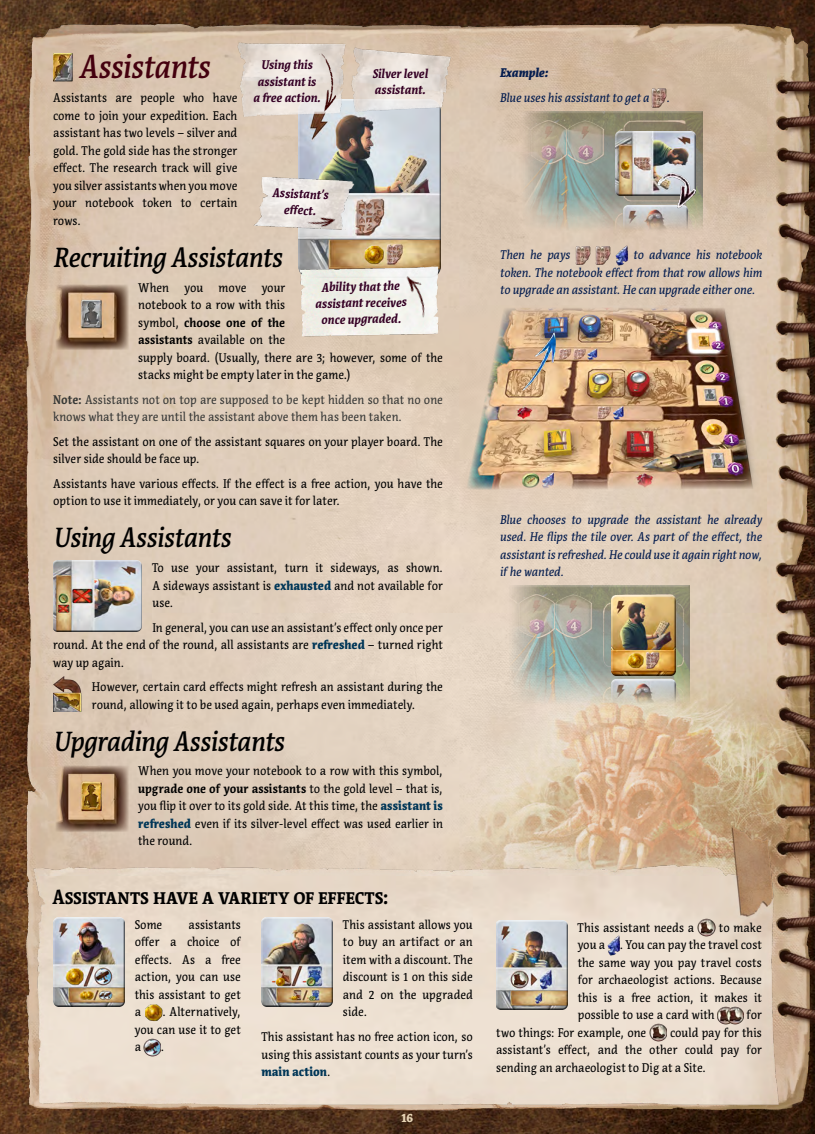
<style>
.page{position:relative;width:815px;height:1134px;background:#fff}
.page>*{position:absolute;margin:0;border:0;box-sizing:border-box;transform-origin:0 0}
.t1{font:italic 500 32.5px "Acuta";letter-spacing:-.01em;color:#44000e;scale:.9 1}
.t2{font:italic 500 27.5px "Acuta";letter-spacing:-.01em;color:#000;scale:.9 1}
.t3{font:700 20px "Acuta";letter-spacing:-.005em;color:#000;scale:.9 1}
.t4{font:12.5px/17.5px "Acuta";color:#000;text-align:justify;scale:.9 1}
.t5{font:italic 12.5px/17.5px "Acuta";letter-spacing:-.005em;color:#061e4f;text-align:justify;scale:.9 1}
.t6{font:italic 700 12.5px/16.2px "Acuta";letter-spacing:-.005em;color:#340024;text-align:center;scale:.9 1}
.t7{font:12.5px/17.5px "Acuta";color:#383937;scale:.9 1}
.t8{font:italic 900 12.5px "Acuta";letter-spacing:-.005em;color:#061e4f;scale:.9 1}
.t9{font:900 12.5px "Acuta";color:#e7d5b5;scale:.9 1}
.s1{font-weight:700}
.s2{font-weight:900;color:#003657}
</style>
<div class="page">
<img style="left:0;top:0;width:815px;height:1134px">
<img style="left:17px;top:826px;width:763px;height:280px">
<img style="left:461px;top:303px;width:319px;height:190px">
<img style="left:523px;top:333px;width:33px;height:57px">
<img style="left:53px;top:53px;width:20px;height:28px">
<img style="left:53px;top:281px;width:78px;height:72px">
<div style="left:52px;top:560px;width:90px;height:69px;background:#fff;opacity:.75"></div>
<div style="left:52px;top:562px;width:90px;height:70px;background:#000;opacity:.75"></div>
<img style="left:53px;top:676px;width:28px;height:36px">
<img style="left:53px;top:763px;width:78px;height:71px">
<div style="left:298px;top:103px;width:143px;height:174px;background:#000;opacity:.75"></div>
<img style="left:507px;top:706px;width:183px;height:63px">
<div style="left:507px;top:585px;width:183px;height:121px;background:#000;opacity:.75"></div>
<div style="left:611px;top:681px;width:65px;height:79px;background:#000;opacity:.75"></div>
<div style="left:611px;top:595px;width:65px;height:78px;background:#fff;opacity:.75"></div>
<div style="left:611px;top:597px;width:65px;height:78px;background:#000;opacity:.75"></div>
<div style="left:520px;top:232px;width:182px;height:63px;background:#ddc9b5"></div>
<div style="left:519px;top:112px;width:184px;height:120px;background:#000;opacity:.75"></div>
<div style="left:615px;top:131px;width:81px;height:63px;background:#fff;opacity:.75"></div>
<div style="left:615px;top:133px;width:81px;height:63px;background:#000;opacity:.75"></div>
<div style="left:623px;top:207px;width:65px;height:79px;background:#000;opacity:.75"></div>
<img style="left:351px;top:47px;width:100px;height:83px">
<img style="left:295px;top:265px;width:146px;height:71px">
<img style="left:237px;top:43px;width:112px;height:95px">
<img style="left:309px;top:53px;width:38px;height:60px">
<img style="left:252px;top:173px;width:102px;height:56px">
<img style="left:652px;top:88px;width:15px;height:20px">
<img style="left:575px;top:245px;width:15px;height:20px">
<img style="left:595px;top:245px;width:15px;height:20px">
<img style="left:616px;top:245px;width:12px;height:20px">
<img style="left:288px;top:192px;width:69px;height:55px">
<img style="left:392px;top:263px;width:48px;height:66px">
<div style="left:52px;top:917px;width:73px;height:87px;background:#dee1e7"></div>
<div style="left:52px;top:919px;width:73px;height:88px;background:#000;opacity:.75"></div>
<img style="left:145px;top:1002px;width:17px;height:20px">
<img style="left:144px;top:1037px;width:17px;height:20px">
<div style="left:495px;top:920px;width:73px;height:87px;background:#dfe3e7"></div>
<div style="left:495px;top:922px;width:73px;height:88px;background:#000;opacity:.75"></div>
<img style="left:698px;top:918px;width:17px;height:20px">
<img style="left:607px;top:935px;width:13px;height:20px">
<img style="left:717px;top:1005px;width:27px;height:20px">
<img style="left:650px;top:1023px;width:17px;height:20px">
<div style="left:261px;top:917px;width:72px;height:87px;background:#e0e3e7"></div>
<div style="left:261px;top:919px;width:72px;height:88px;background:#000;opacity:.75"></div>
<img style="left:653px;top:154px;width:47px;height:75px">
<h1 class="t1" style="left:79px;top:47px;width:147px">Assistants</h1>
<p class="t4" style="left:53px;top:89px;width:206px">Assistants are people who have come to join your expedition. Each assistant has two levels – silver and gold. The gold side has the stronger effect. The research track will give you silver assistants when you move your notebook token to certain rows.</p>
<h2 class="t2" style="left:53px;top:241px;width:256px">Recruiting Assistants</h2>
<p class="t4" style="left:138px;top:278px;width:340px;text-align:left">When you move your<br>notebook to a row with this<br>symbol, <span class="s1">choose one of the<br>assistants</span> available on the<br>supply board. (Usually, there are 3; however, some of the stacks might be empty later in the game.)</p>
<p class="t7" style="left:53px;top:391px;width:435px"><span class="s1">Note:</span> Assistants not on top are supposed to be kept hidden so that no one knows what they are until the assistant above them has been taken.</p>
<p class="t4" style="left:53px;top:433px;width:435px">Set the assistant on one of the assistant squares on your player board. The silver side should be face up.</p>
<p class="t4" style="left:53px;top:475px;width:435px">Assistants have various effects. If the effect is a free action, you have the option to use it immediately, or you can save it for later.</p>
<h2 class="t2" style="left:53px;top:521px;width:199px">Using Assistants</h2>
<p class="t4" style="left:152px;top:559px;width:324px">To use your assistant, turn it sideways, as shown.<br>A sideways assistant is <span class="s2">exhausted</span> and not available for use.</p>
<p class="t4" style="left:53px;top:619px;width:435px;text-indent:99px">In general, you can use an assistant’s effect only once per round. At the end of the round, all assistants are <span class="s2">refreshed</span> – turned right way up again.</p>
<p class="t4" style="left:92px;top:678px;width:392px">However, certain card effects might refresh an assistant during the round, allowing it to be used again, perhaps even immediately.</p>
<h2 class="t2" style="left:53px;top:725px;width:258px">Upgrading Assistants</h2>
<p class="t4" style="left:138px;top:762px;width:340px">When you move your notebook to a row with this symbol, <span class="s1">upgrade one of your assistants</span> to the gold level – that is, you flip it over to its gold side. At this time, the <span class="s2">assistant is refreshed</span> even if its silver-level effect was used earlier in the round.</p>
<p class="t6" style="left:253px;top:57px;width:77px">Using this assistant is a free action.</p>
<p class="t8" style="left:500px;top:65px;width:55px">Example:</p>
<p class="t6" style="left:372px;top:65px;width:63px;text-align:left">Silver level assistant.</p>
<p class="t5" style="left:500px;top:89px;width:168px">Blue uses his assistant to get a</p>
<p class="t5" style="left:666px;top:89px;width:5px">.</p>
<p class="t6" style="left:273px;top:185px;width:64px;rotate:2deg">Assistant’s eff ect.</p>
<p class="t5" style="left:500px;top:246px;width:293px;text-indent:133px">to advance his notebook token. The notebook effect from that row allows him to upgrade an assistant. He can upgrade either one.</p>
<p class="t5" style="left:500px;top:246px;width:80px">Then he pays</p>
<p class="t6" style="left:315px;top:279px;width:103px;rotate:-1deg">Ability that the assistant receives once upgraded.</p>
<p class="t5" style="left:500px;top:511px;width:293px">Blue chooses to upgrade the assistant he already used. He flips the tile over. As part of the effect, the assistant is refreshed. He could use it again right now, if he wanted.</p>
<h3 class="t3" style="left:52px;top:885px;width:375px">Assistants have a variety of effects:</h3>
<p class="t4" style="left:135px;top:916px;width:119px;text-indent:54px">assistants offer a choice of effects. As a free action, you can use this assistant to get a</p>
<p class="t4" style="left:135px;top:916px;width:32px">Some</p>
<p class="t4" style="left:135px;top:1003px;width:120px;text-indent:28px">. Alternatively, you can use it to get a</p>
<p class="t4" style="left:161px;top:1038px;width:5px">.</p>
<p class="t4" style="left:343px;top:916px;width:146px">This assistant allows you to buy an artifact or an item with a discount. The discount is 1 on this side and 2 on the upgraded side.</p>
<p class="t4" style="left:261px;top:1028px;width:236px">This assistant has no free action icon, so using this assistant counts as your turn’s <span class="s2">main action</span>.</p>
<p class="t9" style="left:402px;top:1110px;width:14px">16</p>
<p class="t4" style="left:578px;top:919px;width:206px;text-indent:141px">to make you a . You can pay the travel cost the same way you pay travel costs for archaeologist actions. Because this is a free action, it makes it possible to use a card with</p>
<p class="t4" style="left:578px;top:919px;width:131px">This assistant needs a</p>
<p class="t4" style="left:747px;top:1006px;width:18px">for</p>
<p class="t4" style="left:496px;top:1024px;width:297px;text-indent:174px">could pay for this assistant’s effect, and the other could pay for sending an archaeologist to Dig at a Site.</p>
<p class="t4" style="left:496px;top:1024px;width:168px">two things: For example, one</p>
</div>
